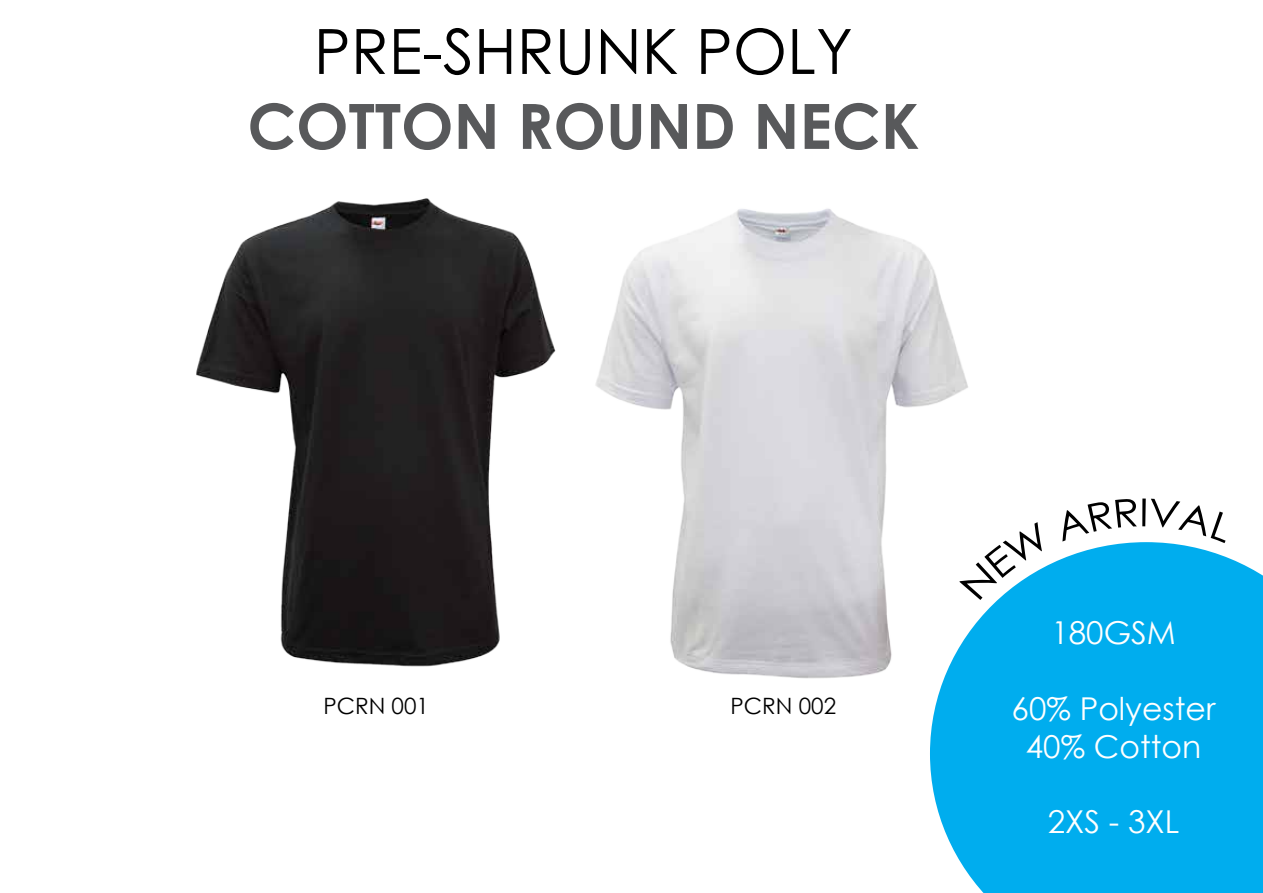
<style>
.page{position:relative;width:1263px;height:893px;background:#fff}
.page>*{position:absolute;margin:0;border:0;box-sizing:border-box;transform-origin:0 0}
.t1{font:700 62.4px "Century Gothic";color:#58595b}
.t2{font:62.4px "Century Gothic";color:#000}
.t3{font:31.5px/37.8px "Century Gothic";color:#fff;text-align:center}
.t4{font:22.5px "Century Gothic";color:#000}
</style>
<div class="page">
<div style="left:930px;top:542px;width:333px;height:351px;background:#00adee"></div>
<svg style="left:979px;top:522px;width:63px;height:78px"></svg>
<svg style="left:1062px;top:499px;width:75px;height:42px"></svg>
<svg style="left:1142px;top:499px;width:4px;height:27px"></svg>
<svg style="left:1151px;top:499px;width:74px;height:44px"></svg>
<img style="left:196px;top:198px;width:360px;height:469px">
<img style="left:595px;top:208px;width:384px;height:476px">
<h1 class="t2" style="left:314px;top:8px;width:541px">PRE-SHRUNK POLY</h1>
<h1 class="t1" style="left:247px;top:79px;width:673px">COTTON ROUND NECK</h1>
<p class="t4" style="left:323px;top:690px;width:107px">PCRN 001</p>
<p class="t4" style="left:730px;top:690px;width:107px">PCRN 002</p>
<p class="t3" style="left:1051px;top:613px;width:126px">180GSM</p>
<p class="t3" style="left:1012px;top:689px;width:205px">60% Polyester<br>40% Cotton</p>
<p class="t3" style="left:1048px;top:802px;width:133px">2XS - 3XL</p>
</div>
